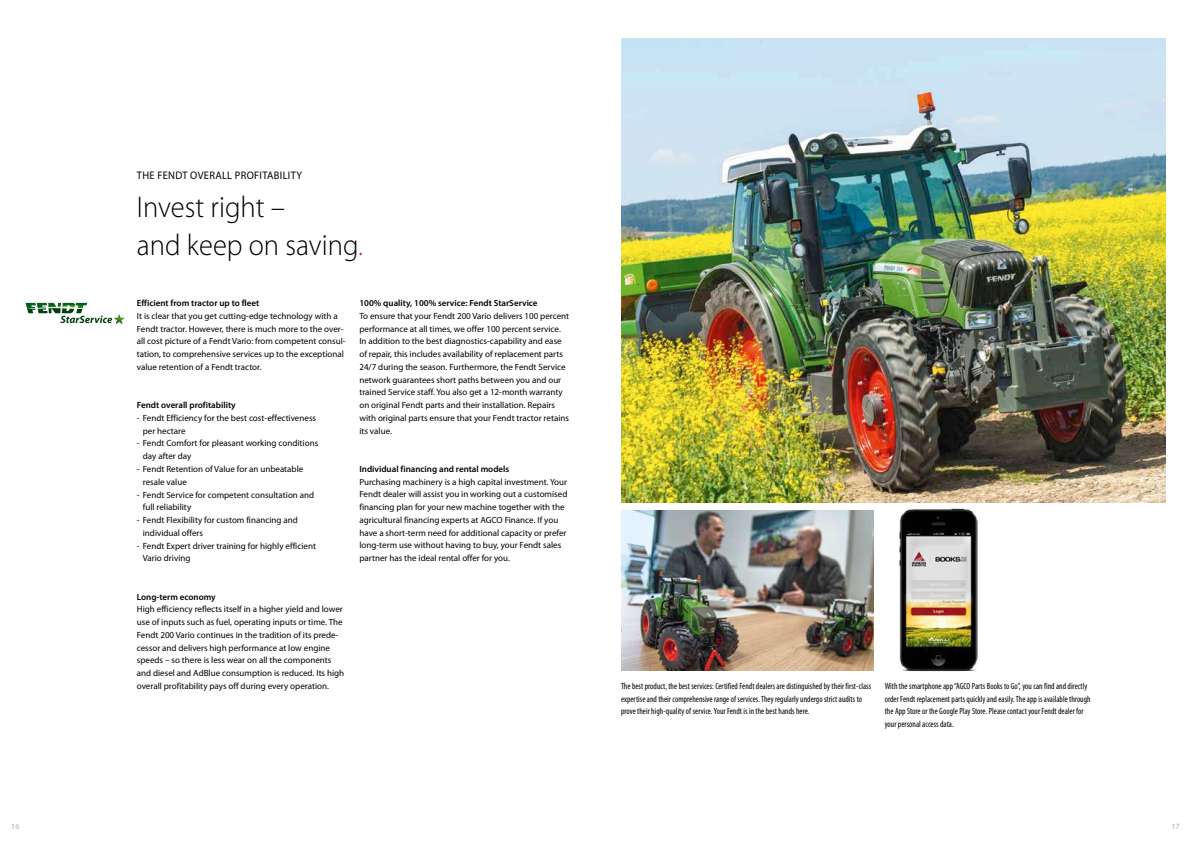
<style>
.page{position:relative;width:1191px;height:842px;background:#fff}
.page>*{position:absolute;margin:0;border:0;box-sizing:border-box;transform-origin:0 0}
.t1{font:300 30px/38.3px "Myriad Pro";color:#000;scale:.95 1}
.t2{font:11px "Myriad Pro";letter-spacing:.03em;color:#000;scale:.95 1}
.t3{font:9px/12.8px "Myriad Pro";color:#000}
.t4{font:condensed 9px/12.8px "Myriad Pro";letter-spacing:.005em;color:#000;scale:.95 1}
.t5{font:600 9px "Myriad Pro";color:#000}
.t6{font:8px "Myriad Pro";color:#adaeae}
.s1{color:#e5287d}
</style>
<div class="page">
<img style="left:621px;top:38px;width:544px;height:465px">
<svg style="left:26px;top:303px;width:99px;height:21px"></svg>
<img style="left:621px;top:510px;width:252px;height:160px">
<img style="left:899px;top:508px;width:78px;height:164px">
<p class="t2" style="left:137px;top:168px;width:175px">THE FENDT OVERALL PROFITABILITY</p>
<h1 class="t1" style="left:137px;top:188px;width:240px">Invest right –<br>and keep on saving<span class="s1">.</span></h1>
<p class="t5" style="left:137px;top:297px;width:124px">Efficient from tractor up to fleet</p>
<p class="t3" style="left:137px;top:309px;width:210px">It is clear that you get cutting-edge technology with a Fendt tractor. However, there is much more to the over&shy;all cost picture of a Fendt Vario: from competent consul&shy;tation, to comprehensive services up to the exceptional value retention of a Fendt tractor.</p>
<p class="t5" style="left:137px;top:399px;width:100px">Fendt overall profitability</p>
<p class="t3" style="left:143px;top:411px;width:175px;text-indent:-6px">- Fendt Efficiency for the best cost-effectiveness per hectare</p>
<p class="t3" style="left:143px;top:437px;width:177px;text-indent:-6px">- Fendt Comfort for pleasant working conditions day after day</p>
<p class="t3" style="left:143px;top:462px;width:162px;text-indent:-6px">- Fendt Retention of Value for an unbeatable resale value</p>
<p class="t3" style="left:143px;top:488px;width:173px;text-indent:-6px">- Fendt Service for competent consultation and full reliability</p>
<p class="t3" style="left:143px;top:513px;width:157px;text-indent:-6px">- Fendt Flexibility for custom financing and individual offers</p>
<p class="t3" style="left:143px;top:539px;width:175px;text-indent:-6px">- Fendt Expert driver training for highly efficient<br>Vario driving</p>
<p class="t5" style="left:137px;top:591px;width:80px">Long-term economy</p>
<p class="t3" style="left:137px;top:603px;width:209px">High efficiency reflects itself in a higher yield and lower use of inputs such as fuel, operating inputs or time. The Fendt 200 Vario continues in the tradition of its prede&shy;cessor and delivers high performance at low engine speeds – so there is less wear on all the components and diesel and AdBlue consumption is reduced. Its high overall profitability pays off during every operation.</p>
<p class="t5" style="left:359px;top:297px;width:180px">100% quality, 100% service: Fendt StarService</p>
<p class="t3" style="left:359px;top:309px;width:211px">To ensure that your Fendt 200 Vario delivers 100 percent performance at all times, we offer 100 percent service.<br>In addition to the best diagnostics-capability and ease of repair, this includes availability of replacement parts 24/7 during the season. Furthermore, the Fendt Service network guarantees short paths between you and our trained Service staff. You also get a 12-month warranty on original Fendt parts and their installation. Repairs with original parts ensure that your Fendt tractor retains its value.</p>
<p class="t5" style="left:359px;top:463px;width:151px">Individual financing and rental models</p>
<p class="t3" style="left:359px;top:475px;width:209px">Purchasing machinery is a high capital investment. Your Fendt dealer will assist you in working out a customised financing plan for your new machine together with the agricultural financing experts at AGCO Finance. If you have a short-term need for additional capacity or prefer long-term use without having to buy, your Fendt sales partner has the ideal rental offer for you.</p>
<p class="t4" style="left:621px;top:679px;width:265px">The best product, the best services: Certified Fendt dealers are distinguished by their first-class expertise and their comprehensive range of services. They regularly undergo strict audits to prove their high-quality of service. Your Fendt is in the best hands here.</p>
<p class="t4" style="left:884px;top:679px;width:218px">With the smartphone app “AGCO Parts Books to Go”, you can find and directly order Fendt replacement parts quickly and easily. The app is available through the App Store or the Google Play Store. Please contact your Fendt dealer for your personal access data.</p>
<p class="t6" style="left:11px;top:822px;width:10px">16</p>
<p class="t6" style="left:1171px;top:822px;width:10px">17</p>
</div>
